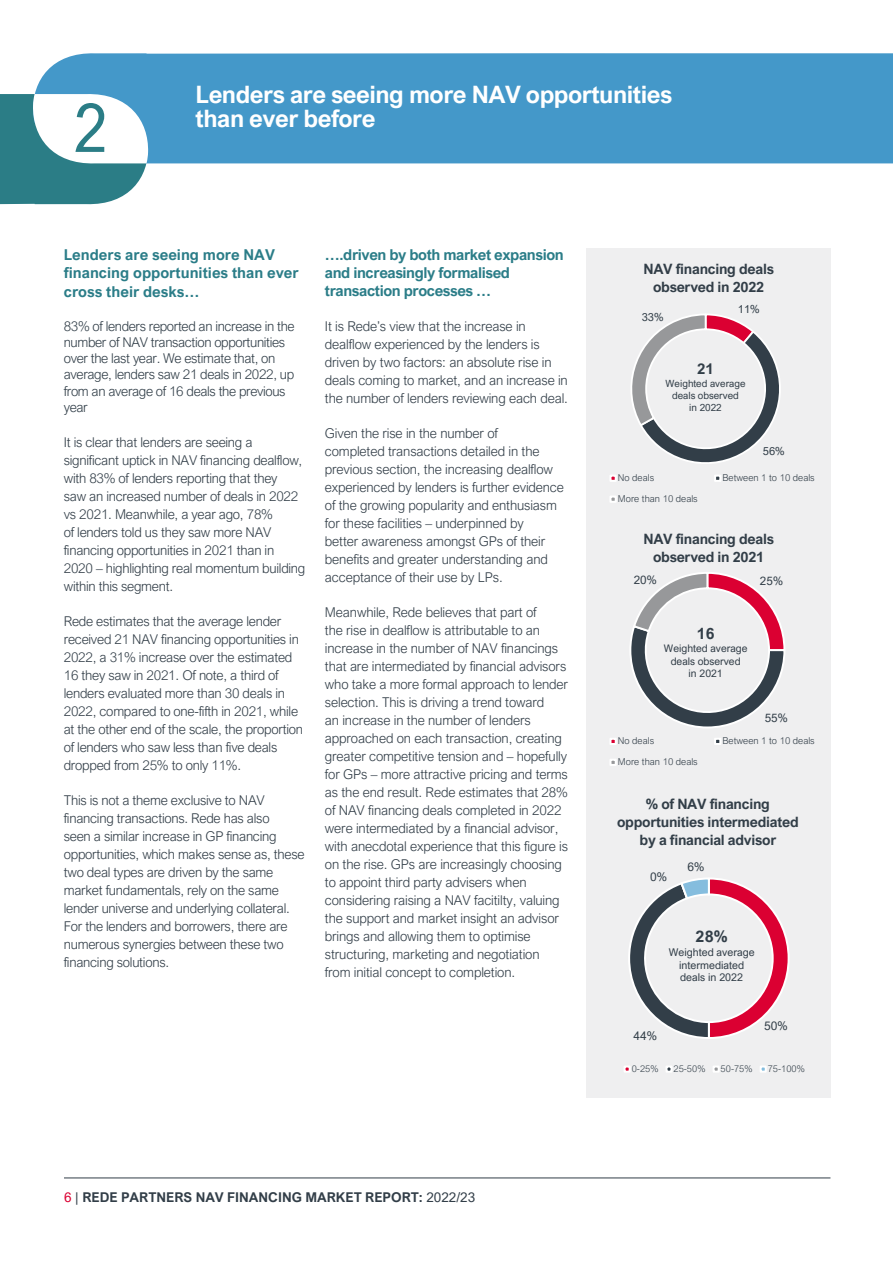
<style>
.page{position:relative;width:893px;height:1263px;background:#fff}
.page>*{position:absolute;margin:0;border:0;box-sizing:border-box;transform-origin:0 0}
.Body_Copy{font:68.4px "Arial Nova Cond";color:#2b7d86}
.t1{font:700 24px/24px "Arial Nova";letter-spacing:-.02em;color:#fff}
.t2{font:700 15.9px "Arial Nova";color:#323e48}
.t3{font:700 15.6px "Arial Nova";color:#323e48}
.NAV_Subhead{font:700 15px/18px "Arial Nova";letter-spacing:-.025em;color:#2b7d88}
.Subheads{font:700 15px/18px "Arial Nova";color:#2b7d88}
.t4{font:700 14.85px "Arial Nova";color:#323e48}
.NAV_Chart_Heads{font:700 14.25px/18px "Arial Nova";letter-spacing:-.02em;color:#323e48;text-align:center}
.NAV_Body_Text{font:300 13.5px/18px "Arial Nova";letter-spacing:-.01em;color:#323e48}
.NAV_Top_Heads{font:300 13.5px/16.2px "Arial Nova";letter-spacing:-.025em;color:#313e48}
.t5{font:700 13.5px "Arial Nova";color:#323e48}
.t6{font:12.3px "Arial Nova";letter-spacing:.005em;color:#323e48}
.t7{font:12px "Arial Nova";color:#323e48}
.t8{font:11.7px "Arial Nova";color:#323e48}
.t9{font:11.1px "Arial Nova";color:#323e48}
.t10{font:10.65px/12.8px "Arial Nova";color:#323e48;text-align:center}
.t11{font:10.5px/12.5px "Arial Nova";color:#323e48;text-align:center}
.t12{font:9.9px/11.9px "Arial Nova";color:#323e48;text-align:center}
.t13{font:300 9.45px "Arial Nova";letter-spacing:.005em;color:#323e48}
.t14{font:300 9.3px "Arial Nova";letter-spacing:-.005em;color:#323e48}
.s1{font-weight:400;color:#db0032}
.s2{font-weight:400}
</style>
<div class="page">
<hr style="left:64px;top:1178px;width:766px;height:1px;background:#323e48">
<div style="left:586px;top:249px;width:244px;height:849px;background:#efeff0"></div>
<div style="left:35px;top:53px;width:858px;height:110px;background:#4498c9"></div>
<svg style="left:0;top:93px;width:149px;height:112px"></svg>
<svg style="left:628px;top:878px;width:161px;height:161px"></svg>
<svg style="left:624px;top:1066px;width:7px;height:6px"></svg>
<svg style="left:666px;top:1066px;width:6px;height:6px"></svg>
<svg style="left:713px;top:1066px;width:7px;height:6px"></svg>
<svg style="left:760px;top:1066px;width:7px;height:6px"></svg>
<div style="left:609px;top:475px;width:8px;height:7px;border:2px solid #fff"></div>
<svg style="left:610px;top:314px;width:171px;height:167px"></svg>
<div style="left:714px;top:475px;width:7px;height:7px;border:2px solid #fff"></div>
<div style="left:609px;top:495px;width:8px;height:8px;border:2px solid #fff"></div>
<div style="left:609px;top:738px;width:8px;height:7px;border:2px solid #fff"></div>
<svg style="left:610px;top:572px;width:175px;height:172px"></svg>
<div style="left:714px;top:738px;width:7px;height:7px;border:2px solid #fff"></div>
<div style="left:609px;top:759px;width:8px;height:7px;border:2px solid #fff"></div>
<p class="Body_Copy" style="left:73px;top:85px;width:36px">2</p>
<p class="t1" style="left:196px;top:82px;width:478px">Lenders are seeing more NAV opportunities than ever before</p>
<p class="Subheads" style="left:64px;top:245px;width:237px">Lenders are seeing more NAV financing opportunities than ever</p>
<p class="Subheads" style="left:64px;top:283px;width:137px">cross their desks…</p>
<p class="NAV_Top_Heads" style="left:64px;top:318px;width:232px">83% of lenders reported an increase in the number of NAV transaction opportunities over the last year. We estimate that, on average, lenders saw 21 deals in 2022, up from an average of 16 deals the previous year</p>
<p class="NAV_Body_Text" style="left:64px;top:433px;width:243px">It is clear that lenders are seeing a significant uptick in NAV financing dealflow, with 83% of lenders reporting that they<br>saw an increased number of deals in 2022 vs 2021. Meanwhile, a year ago, 78%<br>of lenders told us they saw more NAV financing opportunities in 2021 than in 2020 – highlighting real momentum building within this segment.</p>
<p class="NAV_Body_Text" style="left:64px;top:612px;width:241px">Rede estimates that the average lender received 21 NAV financing opportunities in 2022, a 31% increase over the estimated 16 they saw in 2021. Of note, a third of lenders evaluated more than 30 deals in 2022, compared to one-fifth in 2021, while at the other end of the scale, the proportion of lenders who saw less than five deals dropped from 25% to only 11%.</p>
<p class="NAV_Body_Text" style="left:64px;top:791px;width:242px">This is not a theme exclusive to NAV financing transactions. Rede has also<br>seen a similar increase in GP financing opportunities, which makes sense as, these two deal types are driven by the same market fundamentals, rely on the same lender universe and underlying collateral.<br>For the lenders and borrowers, there are numerous synergies between these two financing solutions.</p>
<p class="NAV_Subhead" style="left:325px;top:245px;width:240px">….driven by both market expansion and increasingly formalised transaction processes …</p>
<p class="NAV_Body_Text" style="left:325px;top:317px;width:245px">It is Rede’s view that the increase in dealflow experienced by the lenders is driven by two factors: an absolute rise in deals coming to market, and an increase in the number of lenders reviewing each deal.</p>
<p class="NAV_Body_Text" style="left:325px;top:424px;width:241px">Given the rise in the number of<br>completed transactions detailed in the previous section, the increasing dealflow experienced by lenders is further evidence of the growing popularity and enthusiasm for these facilities – underpinned by<br>better awareness amongst GPs of their benefits and greater understanding and acceptance of their use by LPs.</p>
<p class="NAV_Body_Text" style="left:325px;top:603px;width:245px">Meanwhile, Rede believes that part of<br>the rise in dealflow is attributable to an increase in the number of NAV financings that are intermediated by financial advisors who take a more formal approach to lender selection. This is driving a trend toward<br>an increase in the number of lenders approached on each transaction, creating greater competitive tension and – hopefully for GPs – more attractive pricing and terms as the end result. Rede estimates that 28% of NAV financing deals completed in 2022 were intermediated by a financial advisor, with anecdotal experience that this figure is on the rise. GPs are increasingly choosing to appoint third party advisers when considering raising a NAV facitilty, valuing the support and market insight an advisor brings and allowing them to optimise structuring, marketing and negotiation from initial concept to completion.</p>
<p class="t5" style="left:64px;top:1189px;width:413px"><span class="s1">6</span> <span class="s2">|</span> REDE PARTNERS NAV FINANCING MARKET REPORT: <span class="s2">2022/23</span></p>
<p class="NAV_Chart_Heads" style="left:643px;top:260px;width:132px">NAV financing deals observed in 2022</p>
<p class="t6" style="left:667px;top:284px;width:26px">10%</p>
<p class="t6" style="left:753px;top:289px;width:26px">14%</p>
<p class="t9" style="left:642px;top:311px;width:23px">33%</p>
<p class="t9" style="left:738px;top:303px;width:23px">11%</p>
<p class="t4" style="left:697px;top:360px;width:18px">21</p>
<p class="t12" style="left:666px;top:377px;width:81px">Weighted average deals observed<br>in 2022</p>
<p class="t9" style="left:763px;top:445px;width:23px">56%</p>
<p class="t13" style="left:618px;top:473px;width:38px">No deals</p>
<p class="t13" style="left:722px;top:473px;width:94px">Between 1 to 10 deals</p>
<p class="t13" style="left:618px;top:493px;width:81px">More than 10 deals</p>
<p class="NAV_Chart_Heads" style="left:643px;top:530px;width:132px">NAV financing deals observed in 2021</p>
<p class="t6" style="left:667px;top:547px;width:26px">10%</p>
<p class="t6" style="left:753px;top:552px;width:26px">14%</p>
<p class="t8" style="left:634px;top:573px;width:24px">20%</p>
<p class="t8" style="left:760px;top:574px;width:24px">25%</p>
<p class="t3" style="left:697px;top:624px;width:19px">16</p>
<p class="t11" style="left:664px;top:642px;width:85px">Weighted average deals observed<br>in 2021</p>
<p class="t8" style="left:765px;top:711px;width:24px">55%</p>
<p class="t13" style="left:618px;top:736px;width:38px">No deals</p>
<p class="t13" style="left:722px;top:736px;width:94px">Between 1 to 10 deals</p>
<p class="t13" style="left:618px;top:757px;width:81px">More than 10 deals</p>
<p class="NAV_Chart_Heads" style="left:617px;top:795px;width:183px">% of NAV financing opportunities intermediated by a financial advisor</p>
<p class="t7" style="left:650px;top:870px;width:18px">0%</p>
<p class="t7" style="left:687px;top:860px;width:18px">6%</p>
<p class="t2" style="left:696px;top:927px;width:34px">28%</p>
<p class="t10" style="left:669px;top:945px;width:87px">Weighted average intermediated deals in 2022</p>
<p class="t7" style="left:633px;top:1029px;width:25px">44%</p>
<p class="t7" style="left:764px;top:1019px;width:25px">50%</p>
<p class="t14" style="left:632px;top:1063px;width:28px">0-25%</p>
<p class="t14" style="left:674px;top:1063px;width:33px">25-50%</p>
<p class="t14" style="left:721px;top:1063px;width:33px">50-75%</p>
<p class="t14" style="left:768px;top:1063px;width:39px">75-100%</p>
</div>
